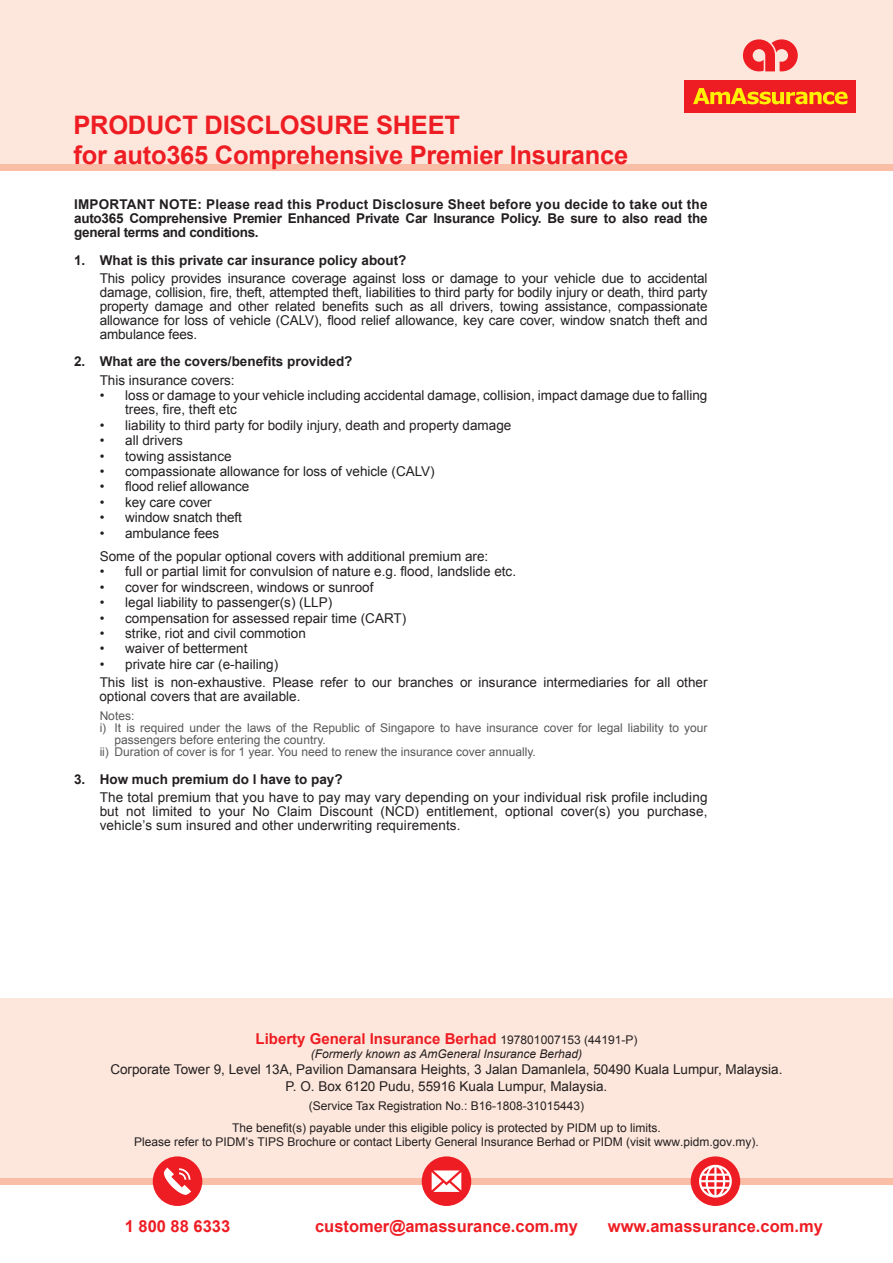
<style>
.page{position:relative;width:893px;height:1263px;background:#fff}
.page>*{position:absolute;margin:0;border:0;box-sizing:border-box;transform-origin:0 0}
.t1{font:700 25.5px/30.6px "Arial";letter-spacing:-.01em;color:#ee1d23}
.t2{font:700 16.5px "Arial";color:#ee1d23}
.t3{font:700 15px "Arial";color:#ee1d23}
.t4{font:13.5px/14px "Arial";color:#231f20}
.t5{font:700 13.5px/14px "Arial";color:#231f20;text-align:justify}
.t6{font:12px/21.6px "Arial";color:#231f20;text-align:center}
.t7{font:12px "Arial";color:#57585a}
.t8{font:italic 12px "Arial";color:#231f20}
.s1{font-weight:400;font-size:12px;color:#231f20}
</style>
<div class="page">
<div style="left:0;top:0;width:893px;height:167px;background:#fde7dc"></div>
<div style="left:0;top:164px;width:893px;height:6px;background:#fabda6"></div>
<div style="left:685px;top:80px;width:171px;height:32px;background:#ee1d23"></div>
<svg style="left:743px;top:39px;width:55px;height:32px"></svg>
<svg style="left:693px;top:88px;width:155px;height:16px"></svg>
<div style="left:0;top:998px;width:893px;height:183px;background:#fde7dc"></div>
<div style="left:0;top:1178px;width:893px;height:6px;background:#fabda6"></div>
<div style="left:153px;top:1156px;width:49px;height:50px;background:#ee1d23;border-radius:50%"></div>
<svg style="left:164px;top:1167px;width:27px;height:28px"></svg>
<div style="left:422px;top:1156px;width:49px;height:50px;background:#ee1d23;border-radius:50%"></div>
<svg style="left:432px;top:1170px;width:29px;height:22px"></svg>
<div style="left:691px;top:1156px;width:49px;height:50px;background:#ee1d23;border-radius:50%"></div>
<svg style="left:699px;top:1165px;width:33px;height:32px"></svg>
<h1 class="t1" style="left:73px;top:110px;width:556px">PRODUCT DISCLOSURE SHEET<br>for auto365 Comprehensive Premier Insurance</h1>
<p class="t5" style="left:74px;top:198px;width:635px">IMPORTANT NOTE: Please read this Product Disclosure Sheet before you decide to take out the auto365 Comprehensive Premier Enhanced Private Car Insurance Policy. Be sure to also read the general terms and conditions.</p>
<p class="t5" style="left:74px;top:253px;width:334px">1. What is this private car insurance policy about?</p>
<p class="t4" style="left:100px;top:272px;width:609px;text-align:justify">This policy provides insurance coverage against loss or damage to your vehicle due to accidental damage, collision, fire, theft, attempted theft, liabilities to third party for bodily injury or death, third party property damage and other related benefits such as all drivers, towing assistance, compassionate allowance for loss of vehicle (CALV), flood relief allowance, key care cover, window snatch theft and ambulance fees.</p>
<p class="t5" style="left:74px;top:355px;width:280px">2. What are the covers/benefits provided?</p>
<p class="t4" style="left:100px;top:373px;width:137px">This insurance covers:</p>
<p class="t4" style="left:125px;top:389px;width:584px;text-indent:-26px">• loss or damage to your vehicle including accidental damage, collision, impact damage due to falling trees, fire, theft etc</p>
<p class="t4" style="left:100px;top:418px;width:413px">• liability to third party for bodily injury, death and property damage</p>
<p class="t4" style="left:100px;top:434px;width:85px">• all drivers</p>
<p class="t4" style="left:100px;top:449px;width:134px">• towing assistance</p>
<p class="t4" style="left:100px;top:464px;width:337px">• compassionate allowance for loss of vehicle (CALV)</p>
<p class="t4" style="left:100px;top:480px;width:151px">• flood relief allowance</p>
<p class="t4" style="left:100px;top:495px;width:114px">• key care cover</p>
<p class="t4" style="left:100px;top:511px;width:144px">• window snatch theft</p>
<p class="t4" style="left:100px;top:522px;width:390px;line-height:23px">• ambulance fees<br>Some of the popular optional covers with additional premium are:</p>
<p class="t4" style="left:100px;top:565px;width:418px">• full or partial limit for convulsion of nature e.g. flood, landslide etc.</p>
<p class="t4" style="left:100px;top:580px;width:275px">• cover for windscreen, windows or sunroof</p>
<p class="t4" style="left:100px;top:595px;width:234px">• legal liability to passenger(s) (LLP)</p>
<p class="t4" style="left:100px;top:611px;width:308px">• compensation for assessed repair time (CART)</p>
<p class="t4" style="left:100px;top:626px;width:208px">• strike, riot and civil commotion</p>
<p class="t4" style="left:100px;top:642px;width:149px">• waiver of betterment</p>
<p class="t4" style="left:100px;top:655px;width:609px;line-height:18.5px">• private hire car (e-hailing)<br>This list is non-exhaustive. Please refer to our branches or insurance intermediaries for all other</p>
<p class="t4" style="left:99px;top:690px;width:203px">optional covers that are available.</p>
<p class="t7" style="left:100px;top:707px;width:36px">Notes:</p>
<p class="t7" style="left:100px;top:720px;width:609px">i) It is required under the laws of the Republic of Singapore to have insurance cover for legal liability to your</p>
<p class="t7" style="left:115px;top:732px;width:213px">passengers before entering the country.</p>
<p class="t7" style="left:100px;top:744px;width:438px">ii) Duration of cover is for 1 year. You need to renew the insurance cover annually.</p>
<p class="t5" style="left:74px;top:773px;width:270px">3. How much premium do l have to pay?</p>
<p class="t4" style="left:100px;top:791px;width:609px;text-align:justify">The total premium that you have to pay may vary depending on your individual risk profile including but not limited to your No Claim Discount (NCD) entitlement, optional cover(s) you purchase, vehicle’s sum insured and other underwriting requirements.</p>
<p class="t3" style="left:256px;top:1028px;width:383px">Liberty General Insurance Berhad <span class="s1">197801007153 (44191-P)</span></p>
<p class="t8" style="left:311px;top:1046px;width:273px">(Formerly known as AmGeneral Insurance Berhad)</p>
<p class="t4" style="left:110px;top:1061px;width:674px;line-height:16.2px;text-align:center">Corporate Tower 9, Level 13A, Pavilion Damansara Heights, 3 Jalan Damanlela, 50490 Kuala Lumpur, Malaysia.<br>P. O. Box 6120 Pudu, 55916 Kuala Lumpur, Malaysia.</p>
<p class="t6" style="left:232px;top:1095px;width:430px">(Service Tax Registration No.: B16-1808-31015443)<br>The benefit(s) payable under this eligible policy is protected by PIDM up to limits.</p>
<p class="t6" style="left:134px;top:1131px;width:626px">Please refer to PIDM’s TIPS Brochure or contact Liberty General Insurance Berhad or PIDM (visit www.pidm.gov.my).</p>
<p class="t2" style="left:125px;top:1216px;width:107px">1 800 88 6333</p>
<p class="t2" style="left:315px;top:1216px;width:264px">customer@amassurance.com.my</p>
<p class="t2" style="left:608px;top:1216px;width:216px">www.amassurance.com.my</p>
</div>
